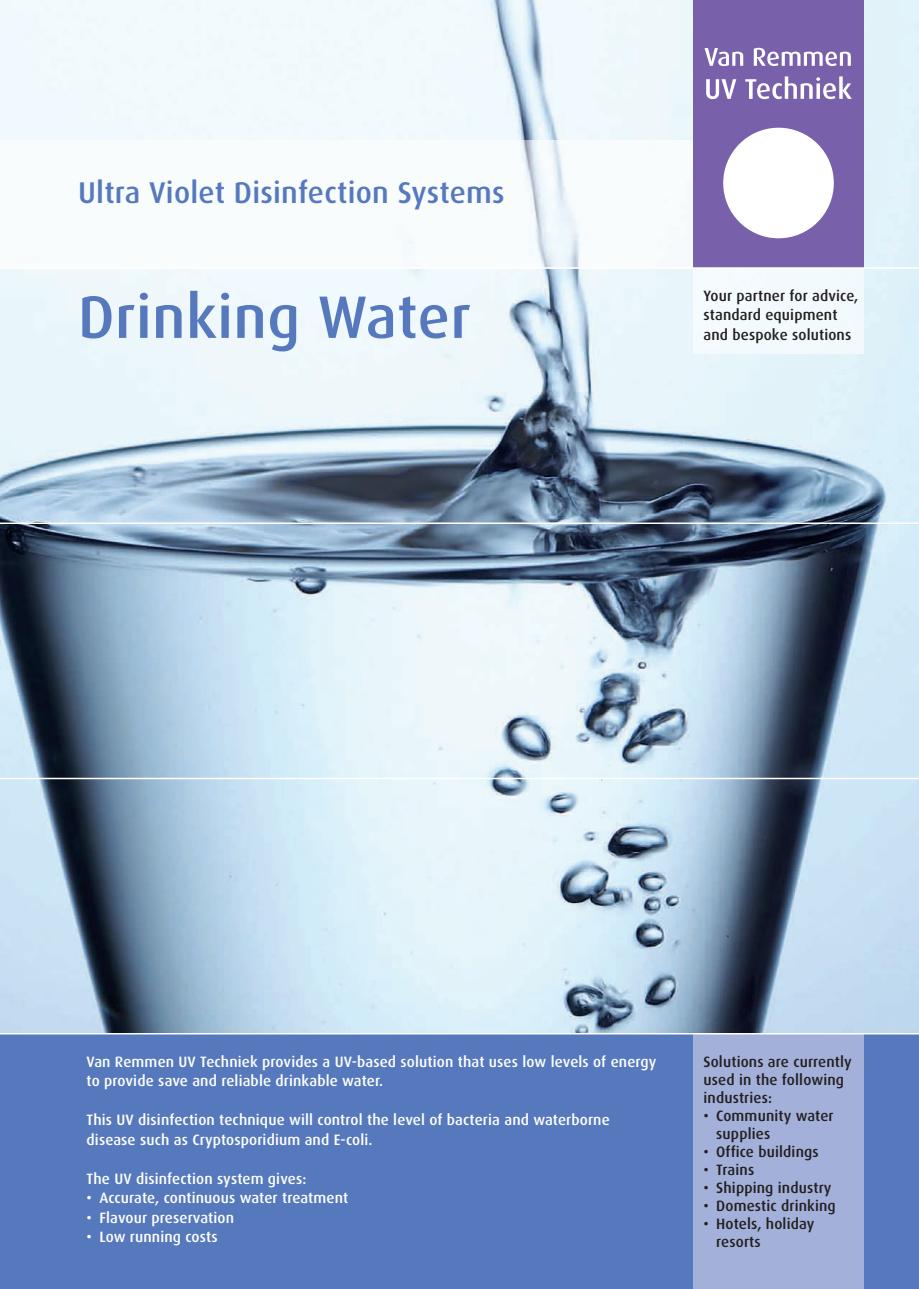
<style>
.page{position:relative;width:919px;height:1289px;background:#fff}
.page>*{position:absolute;margin:0;border:0;box-sizing:border-box;transform-origin:0 0}
.t1{font:500 60px "Dax";letter-spacing:.01em;color:#5679bd}
.t2{font:500 30px "Dax";letter-spacing:.01em;color:#5679bd}
.t3{font:500 15px/19.5px "Dax";letter-spacing:.01em;color:#fff}
.t4{font:500 15px/18px "Dax";letter-spacing:.01em;color:#231f20}
</style>
<div class="page">
<img style="left:0;top:0;width:918px;height:1032px">
<div style="left:693px;top:0;width:170px;height:21px;background:#7960aa"></div>
<div style="left:0;top:1033px;width:918px;height:255px;background:#5679bd"></div>
<img style="left:0;top:140px;width:693px;height:127px">
<div style="left:693px;top:269px;width:170px;height:84px;background:#f3fafe"></div>
<hr style="left:0;top:522px;width:918px;height:2px;background:#fff">
<hr style="left:0;top:777px;width:918px;height:2px;background:#fff">
<div style="left:693px;top:1033px;width:170px;height:255px;background:#a3b0d9"></div>
<div style="left:693px;top:13px;width:170px;height:255px;background:#7960aa"></div>
<svg style="left:704px;top:48px;width:39px;height:18px"></svg>
<svg style="left:753px;top:48px;width:97px;height:18px"></svg>
<svg style="left:706px;top:79px;width:30px;height:20px"></svg>
<svg style="left:745px;top:76px;width:106px;height:23px"></svg>
<div style="left:723px;top:128px;width:110px;height:110px;background:#fff;border-radius:50%"></div>
<hr style="left:0;top:1032px;width:918px;height:2px;background:#fff">
<hr style="left:0;top:267px;width:918px;height:2px;background:#fff">
<h2 class="t2" style="left:78px;top:179px;width:428px">Ultra Violet Disinfection Systems</h2>
<h1 class="t1" style="left:78px;top:291px;width:394px">Drinking Water</h1>
<p class="t4" style="left:703px;top:287px;width:156px;line-height:19.5px">Your partner for advice, standard equipment and bespoke solutions</p>
<p class="t3" style="left:87px;top:1052px;width:571px">Van Remmen UV Techniek provides a UV-based solution that uses low levels of energy to provide save and reliable drinkable water.</p>
<p class="t3" style="left:87px;top:1110px;width:524px">This UV disinfection technique will control the level of bacteria and waterborne disease such as Cryptosporidium and E-coli.</p>
<p class="t3" style="left:87px;top:1169px;width:221px">The UV disinfection system gives:</p>
<p class="t3" style="left:87px;top:1188px;width:263px">• Accurate, continuous water treatment</p>
<p class="t3" style="left:87px;top:1208px;width:149px">• Flavour preservation</p>
<p class="t3" style="left:87px;top:1227px;width:132px">• Low running costs</p>
<p class="t4" style="left:703px;top:1053px;width:150px">Solutions are currently used in the following industries:</p>
<p class="t4" style="left:716px;top:1107px;width:119px;text-indent:-13px">• Community water supplies</p>
<p class="t4" style="left:703px;top:1143px;width:117px">• Office buildings</p>
<p class="t4" style="left:703px;top:1161px;width:52px">• Trains</p>
<p class="t4" style="left:703px;top:1179px;width:129px">• Shipping industry</p>
<p class="t4" style="left:703px;top:1197px;width:134px">• Domestic drinking</p>
<p class="t4" style="left:716px;top:1215px;width:100px;text-indent:-13px">• Hotels, holiday resorts</p>
</div>
